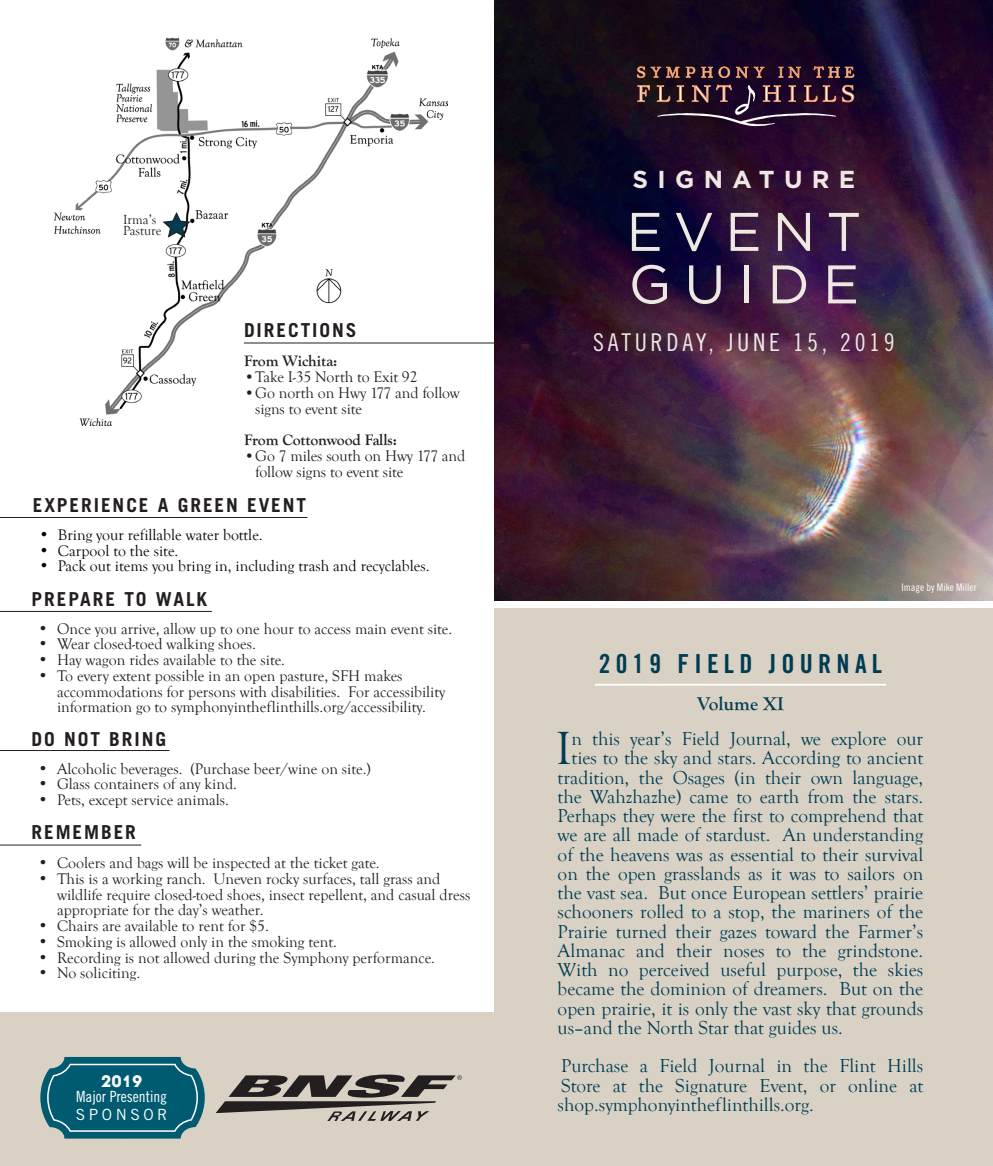
<style>
.page{position:relative;width:993px;height:1166px;background:#fff}
.page>*{position:absolute;margin:0;border:0;box-sizing:border-box;transform-origin:0 0}
.No_Spacing{font:54.25px/52.5px "Gotham";letter-spacing:.22em;color:#eee8e2}
.t1{font:47.77px "Goudy Old Style T";color:#003d52}
.t2{font:26.25px "Trade Gothic Bold Cond Twenty";letter-spacing:.2em;color:#003d52}
.No_Spacing-2{font:24.5px "Trade Gothic Cond Eighteen";letter-spacing:.15em;color:#eee8e2}
.No_Spacing-3{font:700 24.5px "Gotham";letter-spacing:.38em;color:#eee8e2}
.t3{font:19.25px/19.2px "Goudy Old Style T";color:#003d52;text-align:justify}
.No_Spacing-4{font:700 19.25px "Trade Gothic";letter-spacing:.1em;color:#231f20}
.t4{font:700 19.25px "Goudy Old Style T";color:#003d52}
.No_Spacing-5{font:800 16.45px "Serif Gothic IT Cby BT";color:#fff}
.No_Spacing-6{font:15.75px/15.8px "Goudy Old Style T";color:#231f20}
.t5{font:15.75px "Goudy Old Style T";color:#020304}
.No_Spacing-7{font:700 15.75px "Goudy Old Style T";letter-spacing:-.005em;color:#231f20}
.No_Spacing-8{font:15.4px "Trade Gothic Cond Eighteen";color:#fff}
.No_Spacing-9{font:15.4px "Trade Gothic";letter-spacing:.23em;color:#fff}
.t6{font:13.47px "Goudy Old Style T";color:#231f20}
.t7{font:10.5px "Trade Gothic Cond Eighteen";color:#fff}
</style>
<div class="page">
<img style="left:494px;top:0;width:498px;height:600px">
<div style="left:0;top:1012px;width:496px;height:154px;background:#dad1c5"></div>
<svg style="left:40px;top:1057px;width:165px;height:81px;background:#206d7f"></svg>
<svg style="left:216px;top:1074px;width:245px;height:47px"></svg>
<hr style="left:0;top:611px;width:212px;height:1px;background:#231f20">
<hr style="left:0;top:750px;width:169px;height:1px;background:#231f20">
<hr style="left:0;top:844px;width:141px;height:1px;background:#231f20">
<hr style="left:0;top:517px;width:307px;height:1px;background:#231f20">
<div style="left:494px;top:608px;width:498px;height:558px;background:#dad1c5"></div>
<hr style="left:594px;top:684px;width:291px;height:1px;background:#fff">
<svg style="left:637px;top:65px;width:216px;height:66px;background:#3f2536"></svg>
<img style="left:54px;top:37px;width:393px;height:388px">
<svg style="left:161px;top:212px;width:31px;height:27px"></svg>
<hr style="left:244px;top:342px;width:252px;height:1px;background:#231f20">
<p class="t6" style="left:123px;top:212px;width:35px">Irma’s</p>
<p class="t6" style="left:123px;top:223px;width:40px">Pasture</p>
<p class="No_Spacing-4" style="left:244px;top:318px;width:114px">DIRECTIONS</p>
<p class="No_Spacing-7" style="left:244px;top:352px;width:95px">From Wichita:</p>
<p class="No_Spacing-6" style="left:244px;top:369px;width:175px">•Take I-35 North to Exit 92</p>
<p class="No_Spacing-6" style="left:255px;top:385px;width:206px;text-indent:-11px">•Go north on Hwy 177 and follow signs to event site</p>
<p class="No_Spacing-7" style="left:244px;top:431px;width:154px">From Cottonwood Falls:</p>
<p class="No_Spacing-6" style="left:255px;top:448px;width:212px;text-indent:-11px">•Go 7 miles south on Hwy 177 and follow signs to event site</p>
<p class="No_Spacing-4" style="left:33px;top:493px;width:275px">EXPERIENCE A GREEN EVENT</p>
<p class="t5" style="left:40px;top:526px;width:224px">• Bring your refillable water bottle.</p>
<p class="t5" style="left:40px;top:542px;width:139px">• Carpool to the site.</p>
<p class="t5" style="left:40px;top:557px;width:390px">• Pack out items you bring in, including trash and recyclables.</p>
<p class="No_Spacing-4" style="left:32px;top:587px;width:177px">PREPARE TO WALK</p>
<p class="No_Spacing-6" style="left:39px;top:621px;width:414px">• Once you arrive, allow up to one hour to access main event site.</p>
<p class="No_Spacing-6" style="left:39px;top:636px;width:218px">• Wear closed-toed walking shoes.</p>
<p class="No_Spacing-6" style="left:39px;top:652px;width:247px">• Hay wagon rides available to the site.</p>
<p class="No_Spacing-6" style="left:57px;top:668px;width:390px;text-indent:-18px">• To every extent possible in an open pasture, SFH makes accommodations for persons with disabilities. For accessibility information go to symphonyintheflinthills.org/accessibility.</p>
<p class="No_Spacing-4" style="left:32px;top:727px;width:136px">DO NOT BRING</p>
<p class="No_Spacing-6" style="left:39px;top:761px;width:333px">• Alcoholic beverages. (Purchase beer/wine on site.)</p>
<p class="No_Spacing-6" style="left:39px;top:776px;width:199px">• Glass containers of any kind.</p>
<p class="No_Spacing-6" style="left:39px;top:792px;width:191px">• Pets, except service animals.</p>
<p class="No_Spacing-4" style="left:32px;top:820px;width:106px">REMEMBER</p>
<p class="No_Spacing-6" style="left:39px;top:855px;width:342px">• Coolers and bags will be inspected at the ticket gate.</p>
<p class="No_Spacing-6" style="left:57px;top:871px;width:415px;text-indent:-18px">• This is a working ranch. Uneven rocky surfaces, tall grass and wildlife require closed-toed shoes, insect repellent, and casual dress appropriate for the day’s weather.</p>
<p class="No_Spacing-6" style="left:39px;top:918px;width:231px">• Chairs are available to rent for $5.</p>
<p class="No_Spacing-6" style="left:39px;top:934px;width:299px">• Smoking is allowed only in the smoking tent.</p>
<p class="No_Spacing-6" style="left:39px;top:950px;width:397px">• Recording is not allowed during the Symphony performance.</p>
<p class="No_Spacing-6" style="left:39px;top:965px;width:102px">• No soliciting.</p>
<p class="No_Spacing-5" style="left:101px;top:1070px;width:43px">2019</p>
<p class="No_Spacing-8" style="left:76px;top:1087px;width:92px">Major Presenting</p>
<p class="No_Spacing-9" style="left:76px;top:1105px;width:93px">SPONSOR</p>
<p class="No_Spacing-3" style="left:632px;top:165px;width:224px">SIGNATURE</p>
<p class="No_Spacing" style="left:626px;top:204px;width:236px">EVENT<br>GUIDE</p>
<p class="No_Spacing-2" style="left:593px;top:327px;width:303px">SATURDAY, JUNE 15, 2019</p>
<p class="t7" style="left:901px;top:581px;width:77px">Image by Mike Miller</p>
<p class="t2" style="left:598px;top:648px;width:285px">2019 FIELD JOURNAL</p>
<p class="t4" style="left:697px;top:693px;width:88px">Volume XI</p>
<p class="t1" style="left:555px;top:722px;width:17px">I</p>
<p class="t3" style="left:571px;top:729px;width:353px">n this year’s Field Journal, we explore our</p>
<p class="t3" style="left:571px;top:748px;width:353px">ties to the sky and stars. According to ancient</p>
<p class="t3" style="left:557px;top:768px;width:367px">tradition, the Osages (in their own language,</p>
<p class="t3" style="left:557px;top:787px;width:367px">the Wahzhazhe) came to earth from the stars.</p>
<p class="t3" style="left:557px;top:806px;width:367px">Perhaps they were the first to comprehend that</p>
<p class="t3" style="left:557px;top:825px;width:367px">we are all made of stardust. An understanding</p>
<p class="t3" style="left:557px;top:845px;width:367px">of the heavens was as essential to their survival</p>
<p class="t3" style="left:557px;top:864px;width:367px">on the open grasslands as it was to sailors on</p>
<p class="t3" style="left:557px;top:883px;width:367px">the vast sea. But once European settlers’ prairie</p>
<p class="t3" style="left:557px;top:902px;width:367px">schooners rolled to a stop, the mariners of the</p>
<p class="t3" style="left:557px;top:922px;width:367px">Prairie turned their gazes toward the Farmer’s</p>
<p class="t3" style="left:557px;top:941px;width:367px">Almanac and their noses to the grindstone.</p>
<p class="t3" style="left:557px;top:960px;width:367px">With no perceived useful purpose, the skies</p>
<p class="t3" style="left:557px;top:979px;width:367px">became the dominion of dreamers. But on the</p>
<p class="t3" style="left:557px;top:999px;width:367px">open prairie, it is only the vast sky that grounds</p>
<p class="t3" style="left:557px;top:1018px;width:287px">us–and the North Star that guides us.</p>
<p class="t3" style="left:557px;top:1056px;width:367px">Purchase a Field Journal in the Flint Hills Store at the Signature Event, or online at shop.symphonyintheflinthills.org.</p>
</div>
